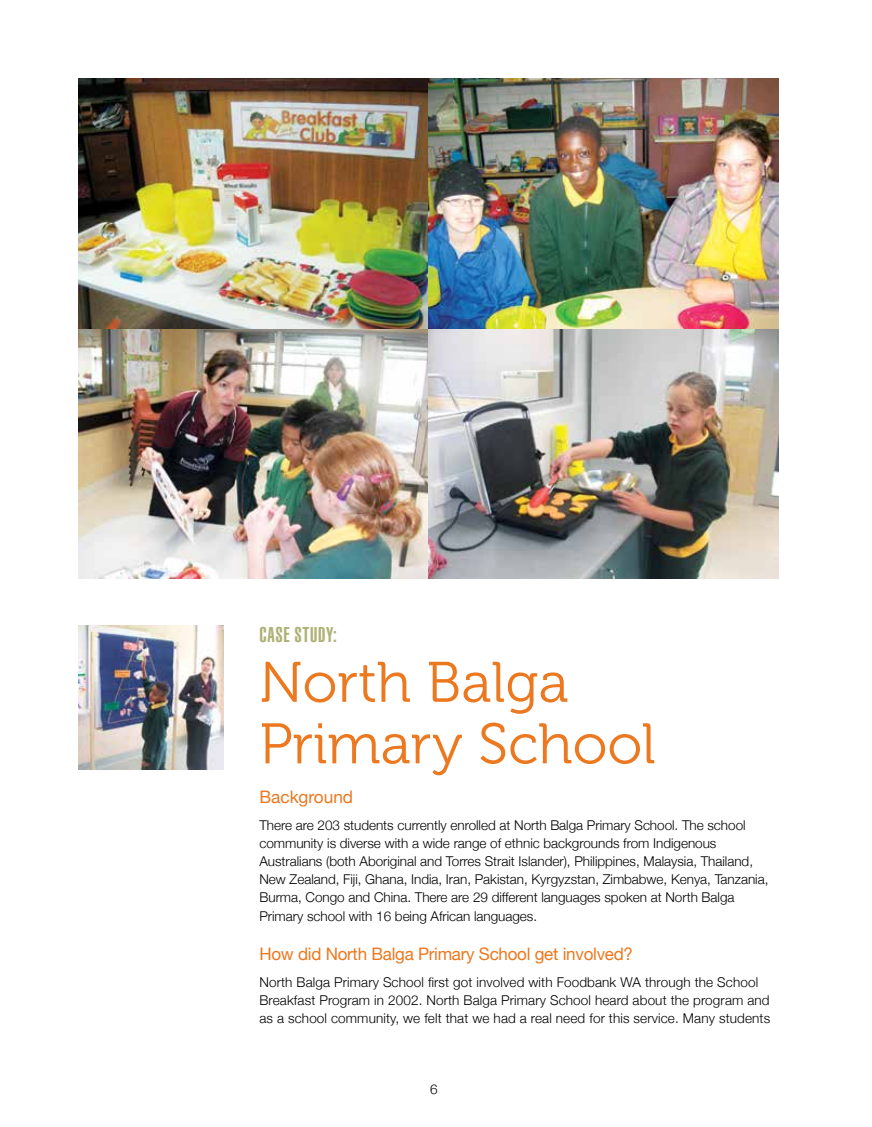
<style>
.page{position:relative;width:872px;height:1127px;background:#fff}
.page>*{position:absolute;margin:0;border:0;box-sizing:border-box;transform-origin:0 0}
.t1{font:57px/61.5px "Museo 300";color:#ec781f}
.t2{font:900 extra-condensed 21px "Helvetica";letter-spacing:.03em;color:#aeb275;scale:1.05 1}
.t3{font:17.25px "Helvetica Neue";letter-spacing:-.015em;color:#ec781f}
.t4{font:300 13.5px/18.1px "Helvetica Neue";color:#000}
</style>
<div class="page">
<img style="left:79px;top:625px;width:144px;height:145px">
<img style="left:79px;top:79px;width:699px;height:499px">
<h2 class="t2" style="left:259px;top:622px;width:75px">CASE STUDY:</h2>
<h1 class="t1" style="left:259px;top:653px;width:398px">North Balga<br>Primary School</h1>
<p class="t3" style="left:259px;top:787px;width:95px">Background</p>
<p class="t4" style="left:259px;top:816px;width:510px">There are 203 students currently enrolled at North Balga Primary School. The school community is diverse with a wide range of ethnic backgrounds from Indigenous Australians (both Aboriginal and Torres Strait Islander), Philippines, Malaysia, Thailand, New Zealand, Fiji, Ghana, India, Iran, Pakistan, Kyrgyzstan, Zimbabwe, Kenya, Tanzania, Burma, Congo and China. There are 29 different languages spoken at North Balga Primary school with 16 being African languages.</p>
<p class="t3" style="left:259px;top:943px;width:375px">How did North Balga Primary School get involved?</p>
<p class="t4" style="left:259px;top:972px;width:512px">North Balga Primary School first got involved with Foodbank WA through the School<br>Breakfast Program in 2002. North Balga Primary School heard about the program and as a school community, we felt that we had a real need for this service. Many students</p>
<p class="t4" style="left:430px;top:1080px;width:9px">6</p>
</div>
